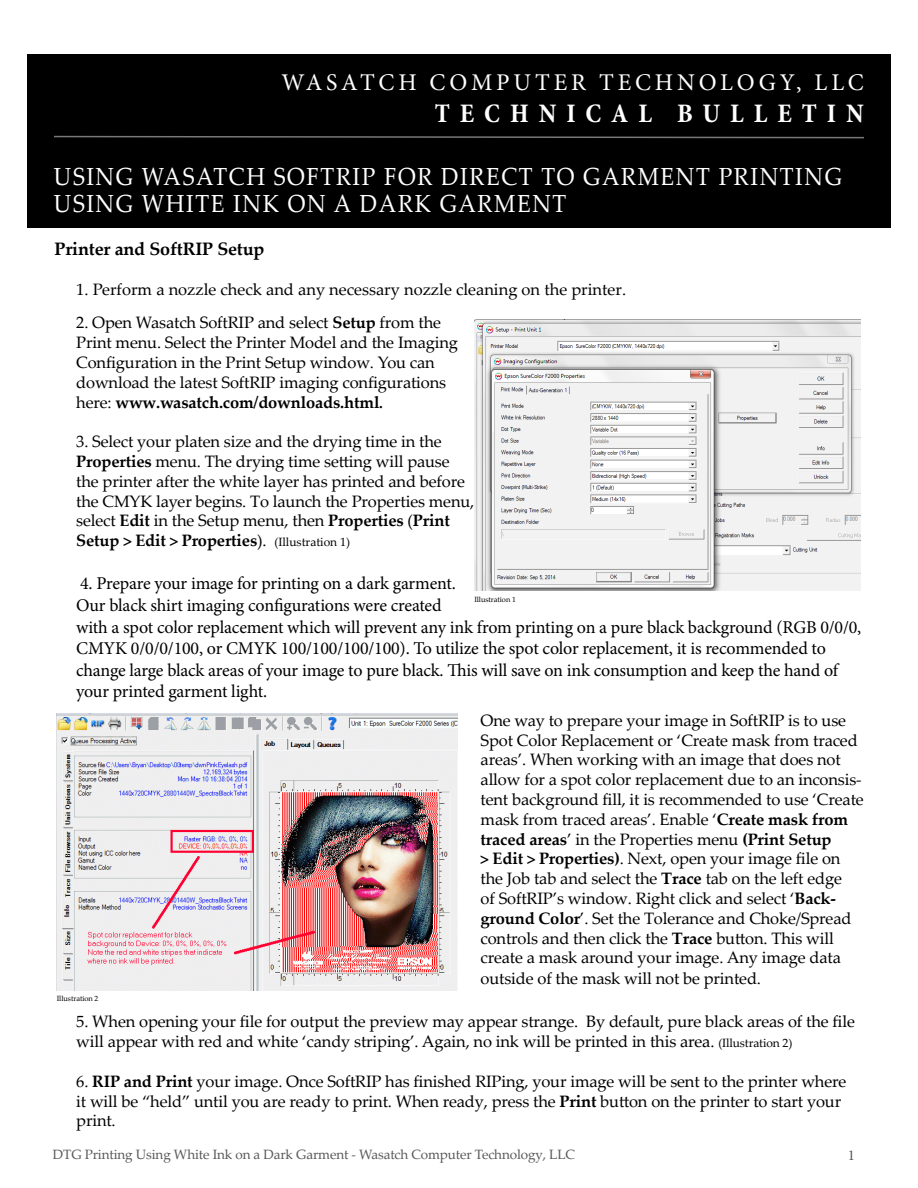
<style>
.page{position:relative;width:918px;height:1188px;background:#fff}
.page>*{position:absolute;margin:0;border:0;box-sizing:border-box;transform-origin:0 0}
.t1{font:700 condensed 27px "Minion Pro";letter-spacing:.37em;color:#fff}
.t2{font:24.75px/27px "Palatino Linotype";letter-spacing:.07em;color:#fff;scale:.91 1}
.t3{font:24px "Minion Pro";letter-spacing:.16em;color:#fff}
.t4{font:18px/21.6px "Minion Pro";letter-spacing:-.01em;color:#000}
.t5{font:700 18px "Palatino Linotype";letter-spacing:-.01em;color:#000}
.t6{font:16.5px/19.8px "Palatino Linotype";letter-spacing:-.01em;color:#000}
.t7{font:15px "Minion Pro";color:#595959}
.t8{font:13.5px "Palatino Linotype";letter-spacing:-.01em;color:#595959}
.t9{font:7.5px "Palatino Linotype";letter-spacing:-.01em;color:#000}
.s1{font-weight:700}
.s2{font-weight:700;font-size:15px}
.s3{font-size:12px}
</style>
<div class="page">
<div style="left:27px;top:54px;width:864px;height:173px;background:#000"></div>
<svg style="left:54px;top:135px;width:810px;height:4px"></svg>
<img style="left:57px;top:714px;width:400px;height:276px">
<img style="left:474px;top:319px;width:387px;height:272px">
<p class="t3" style="left:282px;top:66px;width:584px">WASATCH COMPUTER TECHNOLOGY, LLC</p>
<p class="t1" style="left:435px;top:95px;width:431px">TECHNICAL BULLETIN</p>
<p class="t2" style="left:54px;top:162px;width:867px">USING WASATCH SOFTRIP FOR DIRECT TO GARMENT PRINTING<br>USING WHITE INK ON A DARK GARMENT</p>
<p class="t5" style="left:55px;top:236px;width:211px">Printer and SoftRIP Setup</p>
<p class="t6" style="left:76px;top:278px;width:551px">1. Perform a nozzle check and any necessary nozzle cleaning on the printer.</p>
<p class="t6" style="left:76px;top:312px;width:383px">2. Open Wasatch SoftRIP and select <span class="s1">Setup</span> from the Print menu. Select the Printer Model and the Imaging Configuration in the Print Setup window. You can download the latest SoftRIP imaging configurations here: <span class="s1">www.wasatch.com/downloads.html</span><span class="s2">.</span></p>
<p class="t6" style="left:76px;top:431px;width:400px">3. Select your platen size and the drying time in the <span class="s1">Properties</span> menu. The drying time setting will pause the printer after the white layer has printed and before the CMYK layer begins. To launch the Properties menu, select <span class="s1">Edit</span> in the Setup menu, then <span class="s1">Properties</span> (<span class="s1">Print Setup &gt; Edit &gt; Properties</span>). <span class="s3">(Illustration 1)</span></p>
<p class="t4" style="left:76px;top:573px;width:381px">4. Prepare your image for printing on a dark garment.<br>Our black shirt imaging configurations were created</p>
<p class="t4" style="left:76px;top:616px;width:787px">with a spot color replacement which will prevent any ink from printing on a pure black background (RGB 0/0/0, CMYK 0/0/0/100, or CMYK 100/100/100/100). To utilize the spot color replacement, it is recommended to change large black areas of your image to pure black. This will save on ink consumption and keep the hand of your printed garment light.</p>
<p class="t9" style="left:474px;top:595px;width:43px">Illustration 1</p>
<p class="t6" style="left:481px;top:710px;width:385px">One way to prepare your image in SoftRIP is to use Spot Color Replacement or ‘Create mask from traced areas’. When working with an image that does not allow for a spot color replacement due to an inconsis&shy;tent background fill, it is recommended to use ‘Create mask from traced areas’. Enable ‘<span class="s1">Create mask from traced areas</span>’ in the Properties menu <span class="s1">(Print Setup<br>&gt; Edit &gt; Properties)</span>. Next, open your image file on the Job tab and select the <span class="s1">Trace</span> tab on the left edge<br>of SoftRIP’s window. Right click and select ‘<span class="s1">Back&shy;ground Color</span>’. Set the Tolerance and Choke/Spread controls and then click the <span class="s1">Trace</span> button. This will create a mask around your image. Any image data outside of the mask will not be printed.</p>
<p class="t6" style="left:76px;top:1011px;width:780px">5. When opening your file for output the preview may appear strange. By default, pure black areas of the file will appear with red and white ‘candy striping’. Again, no ink will be printed in this area. <span class="s3">(Illustration 2)</span></p>
<p class="t6" style="left:76px;top:1071px;width:772px">6. <span class="s1">RIP and Print</span> your image. Once SoftRIP has finished RIPing, your image will be sent to the printer where it will be “held” until you are ready to print. When ready, press the <span class="s1">Print</span> button on the printer to start your print.</p>
<p class="t9" style="left:57px;top:993px;width:43px">Illustration 2</p>
<p class="t8" style="left:53px;top:1145px;width:524px">DTG Printing Using White Ink on a Dark Garment - Wasatch Computer Technology, LLC</p>
<p class="t7" style="left:848px;top:1145px;width:9px">1</p>
</div>
